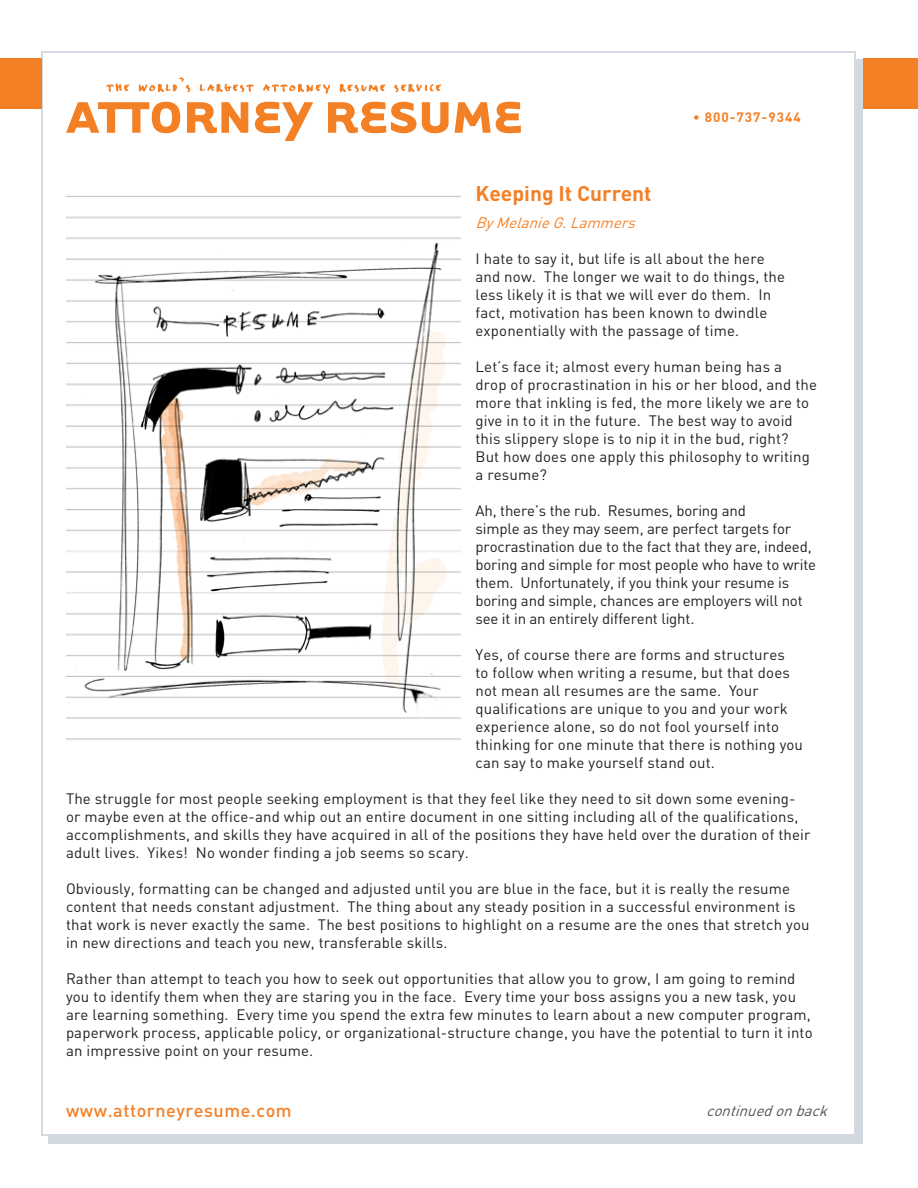
<style>
.page{position:relative;width:918px;height:1188px;background:#fff}
.page>*{position:absolute;margin:0;border:0;box-sizing:border-box;transform-origin:0 0}
.body_text{font:700 21px "DIN";color:#f48026}
.t1{font:500 18px "DIN";letter-spacing:.03em;color:#f48026}
.body_text-2{font:15px/18px "DIN";letter-spacing:.01em;color:#231f20}
.body_text-3{font:15px/18px "DIN";letter-spacing:-.01em;color:#231f20}
.body_text-4{font:italic 15px "DIN";color:#f48026}
.body_text-5{font:italic 15px "DIN";color:#59514e}
.t2{font:700 13.5px "DIN";letter-spacing:.075em;color:#f48026}
</style>
<div class="page">
<svg style="left:66px;top:102px;width:114px;height:31px"></svg>
<svg style="left:187px;top:102px;width:61px;height:31px"></svg>
<svg style="left:255px;top:102px;width:58px;height:39px"></svg>
<svg style="left:328px;top:102px;width:121px;height:31px"></svg>
<svg style="left:455px;top:102px;width:66px;height:31px"></svg>
<svg style="left:106px;top:83px;width:24px;height:9px"></svg>
<svg style="left:139px;top:77px;width:51px;height:16px"></svg>
<svg style="left:199px;top:83px;width:55px;height:10px"></svg>
<svg style="left:263px;top:84px;width:68px;height:10px"></svg>
<svg style="left:339px;top:84px;width:47px;height:9px"></svg>
<svg style="left:394px;top:84px;width:48px;height:9px"></svg>
<hr style="left:854px;top:52px;width:2px;height:1084px;background:#d2d9e0">
<hr style="left:41px;top:53px;width:2px;height:1082px;background:#d2d9e0">
<hr style="left:41px;top:52px;width:815px;height:1px;background:#d2d9e0">
<hr style="left:41px;top:1135px;width:815px;height:1px;background:#d2d9e0">
<div style="left:856px;top:59px;width:7px;height:1085px;background:#d2d9e0"></div>
<div style="left:48px;top:1136px;width:811px;height:8px;background:#d2d9e0"></div>
<div style="left:863px;top:59px;width:55px;height:50px;background:#f48026"></div>
<div style="left:0;top:59px;width:41px;height:50px;background:#f48026"></div>
<img style="left:66px;top:196px;width:394px;height:544px">
<p class="t2" style="left:693px;top:109px;width:109px">• 800-737-9344</p>
<p class="body_text" style="left:476px;top:180px;width:178px">Keeping It Current</p>
<p class="body_text-4" style="left:476px;top:213px;width:166px">ByMelanieG.Lammers</p>
<p class="body_text-2" style="left:476px;top:250px;width:311px">I hate to say it, but life is all about the here and now. The longer we wait to do things, the less likely it is that we will ever do them. In fact, motivation has been known to dwindle exponentially with the passage of time.</p>
<p class="body_text-2" style="left:476px;top:358px;width:343px">Let’s face it; almost every human being has a<br>drop of procrastination in his or her blood, and the more that inkling is fed, the more likely we are to give in to it in the future. The best way to avoid this slippery slope is to nip it in the bud, right?<br>But how does one apply this philosophy to writing a resume?</p>
<p class="body_text-3" style="left:476px;top:502px;width:342px">Ah, there’s the rub. Resumes, boring and<br>simple as they may seem, are perfect targets for procrastination due to the fact that they are, indeed, boring and simple for most people who have to write them. Unfortunately, if you think your resume is boring and simple, chances are employers will not see it in an entirely different light.</p>
<p class="body_text-2" style="left:476px;top:646px;width:329px">Yes, of course there are forms and structures<br>to follow when writing a resume, but that does not mean all resumes are the same. Your qualifications are unique to you and your work experience alone, so do not fool yourself into thinking for one minute that there is nothing you can say to make yourself stand out.</p>
<p class="body_text-2" style="left:66px;top:790px;width:746px">The struggle for most people seeking employment is that they feel like they need to sit down some evening&shy;or maybe even at the office-and whip out an entire document in one sitting including all of the qualifications, accomplishments, and skills they have acquired in all of the positions they have held over the duration of their adult lives. Yikes! No wonder finding a job seems so scary.</p>
<p class="body_text-2" style="left:66px;top:880px;width:745px">Obviously, formatting can be changed and adjusted until you are blue in the face, but it is really the resume content that needs constant adjustment. The thing about any steady position in a successful environment is that work is never exactly the same. The best positions to highlight on a resume are the ones that stretch you in new directions and teach you new, transferable skills.</p>
<p class="body_text-2" style="left:66px;top:970px;width:748px">Rather than attempt to teach you how to seek out opportunities that allow you to grow, I am going to remind you to identify them when they are staring you in the face. Every time your boss assigns you a new task, you are learning something. Every time you spend the extra few minutes to learn about a new computer program, paperwork process, applicable policy, or organizational-structure change, you have the potential to turn it into an impressive point on your resume.</p>
<p class="t1" style="left:66px;top:1099px;width:227px">www.attorneyresume.com</p>
<p class="body_text-5" style="left:706px;top:1101px;width:128px">continuedonback</p>
</div>
